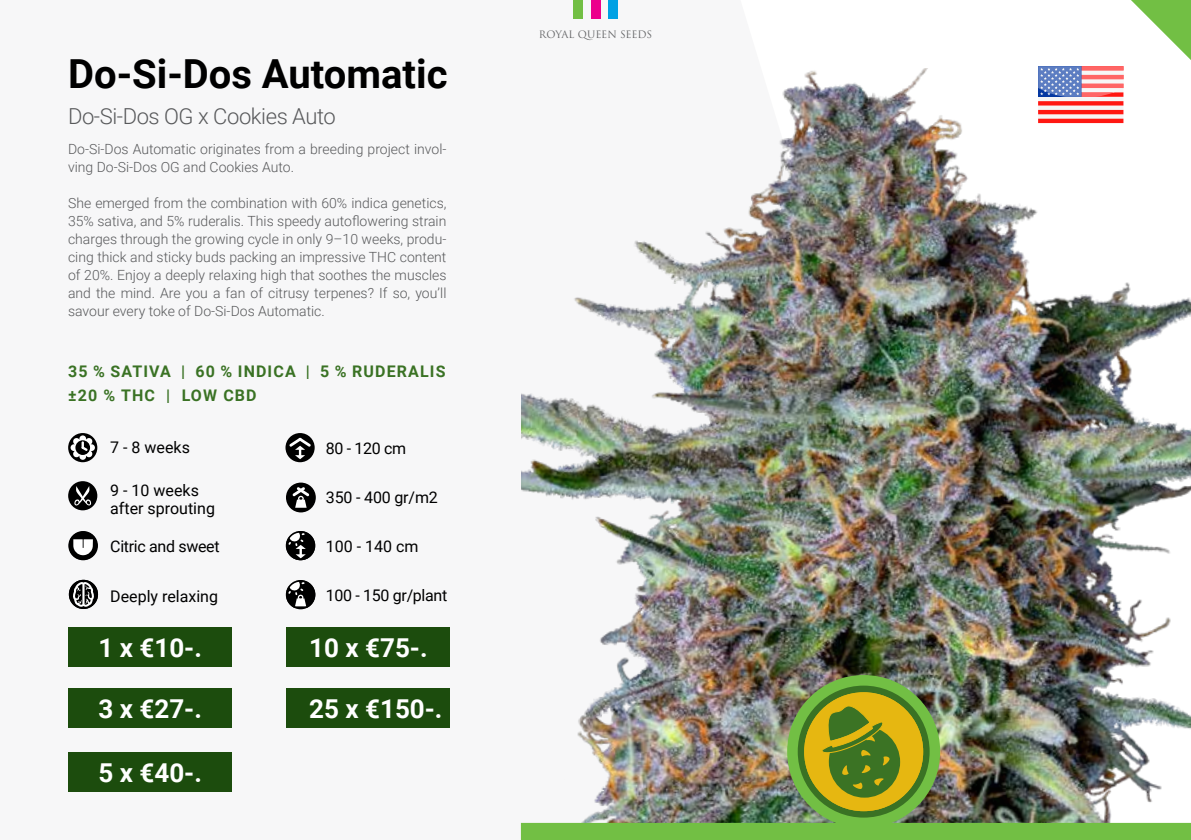
<style>
.page{position:relative;width:1191px;height:840px;background:#fff}
.page>*{position:absolute;margin:0;border:0;box-sizing:border-box;transform-origin:0 0}
.t1{font:700 40px "Roboto";color:#000}
.t2{font:700 26px "Roboto";color:#fff}
.t3{font:300 22px "Roboto";letter-spacing:-.02em;color:#58595b}
.t4{font:16px/18px "Roboto";color:#000}
.t5{font:700 16px/24px "Roboto";letter-spacing:.07em;color:#3a7224}
.t6{font:16px "Roboto";letter-spacing:-.02em;color:#000}
.t7{font:300 14px/18px "Roboto";color:#58595b}
.t8{font:10px "Trajan Pro 3";color:#636466}
</style>
<div class="page">
<div style="left:573px;top:0;width:9px;height:18px;background:#72bf44"></div>
<div style="left:591px;top:0;width:9px;height:18px;background:#ec008c"></div>
<div style="left:608px;top:0;width:10px;height:18px;background:#00a1e4"></div>
<svg style="left:286px;top:531px;width:29px;height:29px"></svg>
<div style="left:285px;top:433px;width:29px;height:29px;background:#000;border-radius:50%"></div>
<svg style="left:289px;top:437px;width:22px;height:22px"></svg>
<svg style="left:286px;top:482px;width:30px;height:30px"></svg>
<svg style="left:292px;top:486px;width:17px;height:21px"></svg>
<svg style="left:286px;top:580px;width:29px;height:29px"></svg>
<div style="left:68px;top:481px;width:29px;height:29px;background:#000;border-radius:50%"></div>
<svg style="left:74px;top:486px;width:18px;height:19px"></svg>
<svg style="left:69px;top:579px;width:29px;height:29px"></svg>
<svg style="left:68px;top:433px;width:29px;height:29px"></svg>
<div style="left:71px;top:444px;width:6px;height:7px;background:#fff;border-radius:50%"></div>
<div style="left:79px;top:453px;width:7px;height:6px;background:#fff;border-radius:50%"></div>
<svg style="left:73px;top:437px;width:20px;height:20px"></svg>
<svg style="left:68px;top:531px;width:30px;height:29px"></svg>
<div style="left:68px;top:751px;width:164px;height:40px;background:#1c4c0d"></div>
<div style="left:68px;top:627px;width:164px;height:39px;background:#1c4c0d"></div>
<div style="left:68px;top:688px;width:164px;height:39px;background:#1c4c0d"></div>
<div style="left:286px;top:627px;width:164px;height:39px;background:#1c4c0d"></div>
<div style="left:286px;top:688px;width:164px;height:39px;background:#1c4c0d"></div>
<img style="left:521px;top:68px;width:670px;height:754px">
<div style="left:787px;top:674px;width:153px;height:153px;background:#72bf44;border-radius:50%"></div>
<div style="left:797px;top:685px;width:132px;height:132px;background:#3a7224;border-radius:50%"></div>
<svg style="left:804px;top:692px;width:119px;height:118px"></svg>
<div style="left:521px;top:822px;width:670px;height:17px;background:#72bf44"></div>
<svg style="left:1131px;top:0;width:60px;height:60px"></svg>
<hr style="left:1038px;top:97px;width:85px;height:4px;background:#f5f5f5">
<div style="left:1038px;top:105px;width:85px;height:5px;background:#f5f5f5"></div>
<div style="left:1038px;top:114px;width:85px;height:5px;background:#f5f5f5"></div>
<hr style="left:1038px;top:119px;width:85px;height:4px;background:#ff1712">
<hr style="left:1038px;top:110px;width:85px;height:4px;background:#ff1712">
<svg style="left:1038px;top:101px;width:85px;height:4px"></svg>
<svg style="left:1038px;top:66px;width:85px;height:31px"></svg>
<h1 class="t1" style="left:68px;top:46px;width:381px">Do-Si-Dos Automatic</h1>
<h3 class="t3" style="left:68px;top:100px;width:269px">Do-Si-Dos OG x Cookies Auto</h3>
<p class="t7" style="left:68px;top:139px;width:380px">Do-Si-Dos Automatic originates from a breeding project invol&shy;ving Do-Si-Dos OG and Cookies Auto.</p>
<p class="t7" style="left:68px;top:193px;width:380px;text-align:justify">She emerged from the combination with 60% indica genetics, 35% sativa, and 5% ruderalis. This speedy autoflowering strain charges through the growing cycle in only 9–10 weeks, produ&shy;cing thick and sticky buds packing an impressive THC content of 20%. Enjoy a deeply relaxing high that soothes the muscles and the mind. Are you a fan of citrusy terpenes? If so, you’ll savour every toke of Do-Si-Dos Automatic.</p>
<p class="t5" style="left:68px;top:358px;width:379px">35 % SATIVA | 60 % INDICA | 5 % RUDERALIS ±20 % THC | LOW CBD</p>
<p class="t4" style="left:110px;top:437px;width:81px">7 - 8 weeks</p>
<p class="t4" style="left:110px;top:480px;width:106px">9 - 10 weeks after sprouting</p>
<p class="t4" style="left:326px;top:438px;width:82px">80 - 120 cm</p>
<p class="t4" style="left:326px;top:487px;width:113px">350 - 400 gr/m2</p>
<p class="t6" style="left:110px;top:534px;width:111px">Citric and sweet</p>
<p class="t4" style="left:326px;top:536px;width:94px">100 - 140 cm</p>
<p class="t4" style="left:110px;top:586px;width:109px">Deeply relaxing</p>
<p class="t6" style="left:326px;top:584px;width:123px">100 - 150 gr/plant</p>
<h2 class="t2" style="left:98px;top:629px;width:105px">1 x €10-.</h2>
<h2 class="t2" style="left:309px;top:629px;width:120px">10 x €75-.</h2>
<h2 class="t2" style="left:98px;top:690px;width:105px">3 x €27-.</h2>
<h2 class="t2" style="left:309px;top:690px;width:135px">25 x €150-.</h2>
<h2 class="t2" style="left:98px;top:753px;width:105px">5 x €40-.</h2>
<p class="t8" style="left:539px;top:27px;width:115px">ROYAL QUEEN SEEDS</p>
</div>
